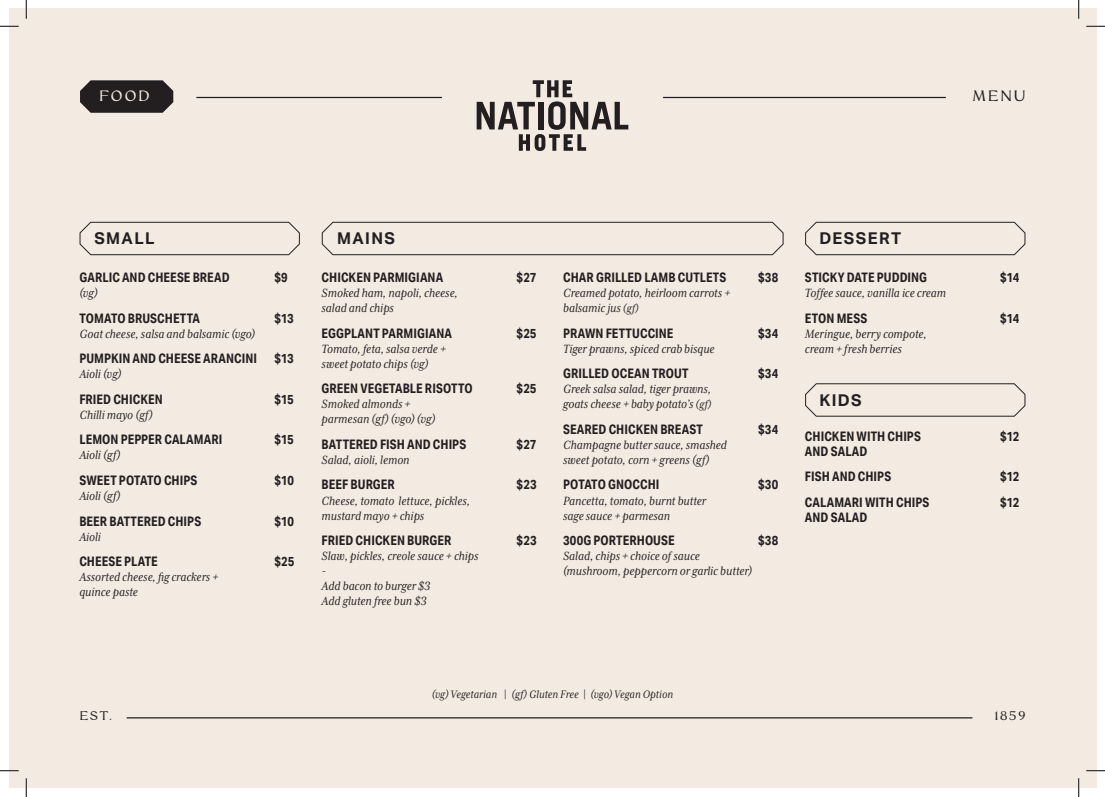
<style>
.page{position:relative;width:1105px;height:797px;background:#fff}
.page>*{position:absolute;margin:0;border:0;box-sizing:border-box;transform-origin:0 0}
.t1{font:700 16.25px "Aktiv Grotesk";letter-spacing:.085em;color:#231f20}
.t2{font:15px "Coconat";color:#f3eae2}
.t3{font:15px "Coconat";color:#231f20}
.t4{font:italic 13.75px/15px "Mrs Eaves XL Serif Nar OT";color:#231f20}
.t5{font:700 13.12px "Aktiv Grotesk Cd";letter-spacing:.005em;color:#231f20}
.t6{font:italic 12.5px "Mrs Eaves XL Serif Nar OT";color:#231f20}
.t7{font:12.5px "Coconat";letter-spacing:.1em;color:#231f20}
.s1{font-size:12.5px}
.s2{font-style:normal}
</style>
<div class="page">
<div style="left:9px;top:9px;width:1087px;height:779px;background:#f3eae2"></div>
<svg style="left:321px;top:221px;width:463px;height:35px"></svg>
<svg style="left:79px;top:221px;width:221px;height:35px"></svg>
<svg style="left:805px;top:221px;width:221px;height:35px"></svg>
<svg style="left:805px;top:383px;width:221px;height:34px"></svg>
<hr style="left:127px;top:717px;width:845px;height:1px;background:#231f20">
<hr style="left:196px;top:97px;width:750px;height:1px;background:#231f20">
<svg style="left:80px;top:80px;width:93px;height:33px;background:#353131"></svg>
<div style="left:442px;top:80px;width:221px;height:39px;background:#f3eae2"></div>
<svg style="left:477px;top:80px;width:151px;height:71px"></svg>
<svg style="left:0;top:25px;width:19px;height:2px"></svg>
<svg style="left:1086px;top:25px;width:19px;height:2px"></svg>
<svg style="left:0;top:770px;width:19px;height:1px"></svg>
<svg style="left:1086px;top:770px;width:19px;height:1px"></svg>
<svg style="left:25px;top:0;width:2px;height:19px"></svg>
<svg style="left:25px;top:778px;width:2px;height:19px"></svg>
<svg style="left:1078px;top:0;width:1px;height:19px"></svg>
<svg style="left:1078px;top:778px;width:1px;height:19px"></svg>
<p class="t2" style="left:99px;top:86px;width:52px">FOOD</p>
<p class="t3" style="left:972px;top:86px;width:55px">MENU</p>
<p class="t1" style="left:94px;top:229px;width:62px">SMALL</p>
<p class="t5" style="left:79px;top:269px;width:152px">GARLIC AND CHEESE BREAD</p>
<p class="t5" style="left:274px;top:269px;width:15px">$9</p>
<p class="t4" style="left:79px;top:285px;width:20px">(vg)</p>
<p class="t5" style="left:79px;top:310px;width:122px">TOMATO BRUSCHETTA</p>
<p class="t5" style="left:274px;top:310px;width:21px">$13</p>
<p class="t4" style="left:79px;top:326px;width:177px">Goat cheese, salsa and balsamic (vgo)</p>
<p class="t5" style="left:79px;top:350px;width:179px">PUMPKIN AND CHEESE ARANCINI</p>
<p class="t5" style="left:274px;top:350px;width:21px">$13</p>
<p class="t4" style="left:79px;top:366px;width:44px">Aioli (vg)</p>
<p class="t5" style="left:79px;top:391px;width:85px">FRIED CHICKEN</p>
<p class="t5" style="left:274px;top:391px;width:21px">$15</p>
<p class="t4" style="left:79px;top:407px;width:75px">Chilli mayo (gf)</p>
<p class="t5" style="left:79px;top:431px;width:144px">LEMON PEPPER CALAMARI</p>
<p class="t5" style="left:274px;top:431px;width:21px">$15</p>
<p class="t4" style="left:79px;top:448px;width:43px">Aioli (gf)</p>
<p class="t5" style="left:79px;top:472px;width:119px">SWEET POTATO CHIPS</p>
<p class="t5" style="left:274px;top:472px;width:21px">$10</p>
<p class="t4" style="left:79px;top:488px;width:43px">Aioli (gf)</p>
<p class="t5" style="left:79px;top:513px;width:123px">BEER BATTERED CHIPS</p>
<p class="t5" style="left:274px;top:513px;width:21px">$10</p>
<p class="t4" style="left:79px;top:529px;width:23px">Aioli</p>
<p class="t5" style="left:79px;top:553px;width:80px">CHEESE PLATE</p>
<p class="t5" style="left:274px;top:553px;width:21px">$25</p>
<p class="t4" style="left:79px;top:570px;width:140px">Assorted cheese, fig crackers + quince paste</p>
<p class="t1" style="left:337px;top:229px;width:59px">MAINS</p>
<p class="t1" style="left:819px;top:229px;width:83px">DESSERT</p>
<p class="t5" style="left:322px;top:269px;width:123px">CHICKEN PARMIGIANA</p>
<p class="t5" style="left:517px;top:269px;width:21px">$27</p>
<p class="t4" style="left:322px;top:285px;width:138px">Smoked ham, napoli, cheese, salad and chips</p>
<p class="t5" style="left:322px;top:325px;width:132px">EGGPLANT PARMIGIANA</p>
<p class="t5" style="left:517px;top:325px;width:21px">$25</p>
<p class="t4" style="left:322px;top:341px;width:126px">Tomato, feta, salsa verde + sweet potato chips (vg)</p>
<p class="t5" style="left:322px;top:380px;width:153px">GREEN VEGETABLE RISOTTO</p>
<p class="t5" style="left:517px;top:380px;width:21px">$25</p>
<p class="t4" style="left:322px;top:396px;width:115px">Smoked almonds + parmesan (gf) (vgo) (vg)</p>
<p class="t5" style="left:322px;top:436px;width:146px">BATTERED FISH AND CHIPS</p>
<p class="t5" style="left:517px;top:436px;width:21px">$27</p>
<p class="t4" style="left:322px;top:452px;width:89px">Salad, aioli, lemon</p>
<p class="t5" style="left:322px;top:476px;width:75px">BEEF BURGER</p>
<p class="t5" style="left:517px;top:476px;width:21px">$23</p>
<p class="t4" style="left:322px;top:493px;width:150px">Cheese, tomato lettuce, pickles, mustard mayo + chips</p>
<p class="t5" style="left:322px;top:532px;width:131px">FRIED CHICKEN BURGER</p>
<p class="t5" style="left:517px;top:532px;width:21px">$23</p>
<p class="t4" style="left:322px;top:548px;width:158px">Slaw, pickles, creole sauce + chips -<br>Add bacon to burger $3<br>Add gluten free bun $3</p>
<p class="t5" style="left:563px;top:269px;width:165px">CHAR GRILLED LAMB CUTLETS</p>
<p class="t5" style="left:758px;top:269px;width:22px">$38</p>
<p class="t4" style="left:563px;top:285px;width:169px">Creamed potato, heirloom carrots + balsamic jus <span class="s1">(gf)</span></p>
<p class="t5" style="left:563px;top:325px;width:112px">PRAWN FETTUCCINE</p>
<p class="t5" style="left:758px;top:325px;width:22px">$34</p>
<p class="t4" style="left:563px;top:341px;width:153px">Tiger prawns, spiced crab bisque</p>
<p class="t5" style="left:563px;top:365px;width:127px">GRILLED OCEAN TROUT</p>
<p class="t5" style="left:758px;top:365px;width:22px">$34</p>
<p class="t4" style="left:563px;top:381px;width:150px">Greek salsa salad, tiger prawns, goats cheese + baby potato’s <span class="s1">(gf)</span></p>
<p class="t5" style="left:563px;top:421px;width:141px">SEARED CHICKEN BREAST</p>
<p class="t5" style="left:758px;top:421px;width:22px">$34</p>
<p class="t4" style="left:563px;top:437px;width:165px">Champagne butter sauce, smashed sweet potato, corn + greens (gf)</p>
<p class="t5" style="left:563px;top:476px;width:98px">POTATO GNOCCHI</p>
<p class="t5" style="left:758px;top:476px;width:22px">$30</p>
<p class="t4" style="left:563px;top:493px;width:145px">Pancetta, tomato, burnt butter sage sauce + parmesan</p>
<p class="t5" style="left:563px;top:532px;width:113px">300G PORTERHOUSE</p>
<p class="t5" style="left:758px;top:532px;width:22px">$38</p>
<p class="t4" style="left:563px;top:548px;width:190px">Salad, chips + choice of sauce (mushroom, peppercorn or garlic butter)</p>
<p class="t5" style="left:805px;top:269px;width:124px">STICKY DATE PUDDING</p>
<p class="t5" style="left:1000px;top:269px;width:21px">$14</p>
<p class="t4" style="left:805px;top:285px;width:143px">Toffee sauce, vanilla ice cream</p>
<p class="t5" style="left:805px;top:310px;width:64px">ETON MESS</p>
<p class="t5" style="left:1000px;top:310px;width:21px">$14</p>
<p class="t4" style="left:805px;top:326px;width:124px">Meringue, berry compote, cream + fresh berries</p>
<p class="t1" style="left:819px;top:391px;width:44px">KIDS</p>
<p class="t5" style="left:805px;top:428px;width:117px">CHICKEN WITH CHIPS</p>
<p class="t5" style="left:1000px;top:428px;width:21px">$12</p>
<p class="t5" style="left:805px;top:443px;width:64px">AND SALAD</p>
<p class="t5" style="left:805px;top:468px;width:88px">FISH AND CHIPS</p>
<p class="t5" style="left:1000px;top:468px;width:21px">$12</p>
<p class="t5" style="left:805px;top:494px;width:126px">CALAMARI WITH CHIPS</p>
<p class="t5" style="left:1000px;top:494px;width:21px">$12</p>
<p class="t5" style="left:805px;top:509px;width:64px">AND SALAD</p>
<p class="t6" style="left:432px;top:688px;width:243px">(vg) Vegetarian <span class="s2">|</span> (gf) Gluten Free <span class="s2">|</span> (vgo) Vegan Option</p>
<p class="t7" style="left:79px;top:708px;width:34px">EST.</p>
<p class="t7" style="left:994px;top:708px;width:33px">1859</p>
</div>
